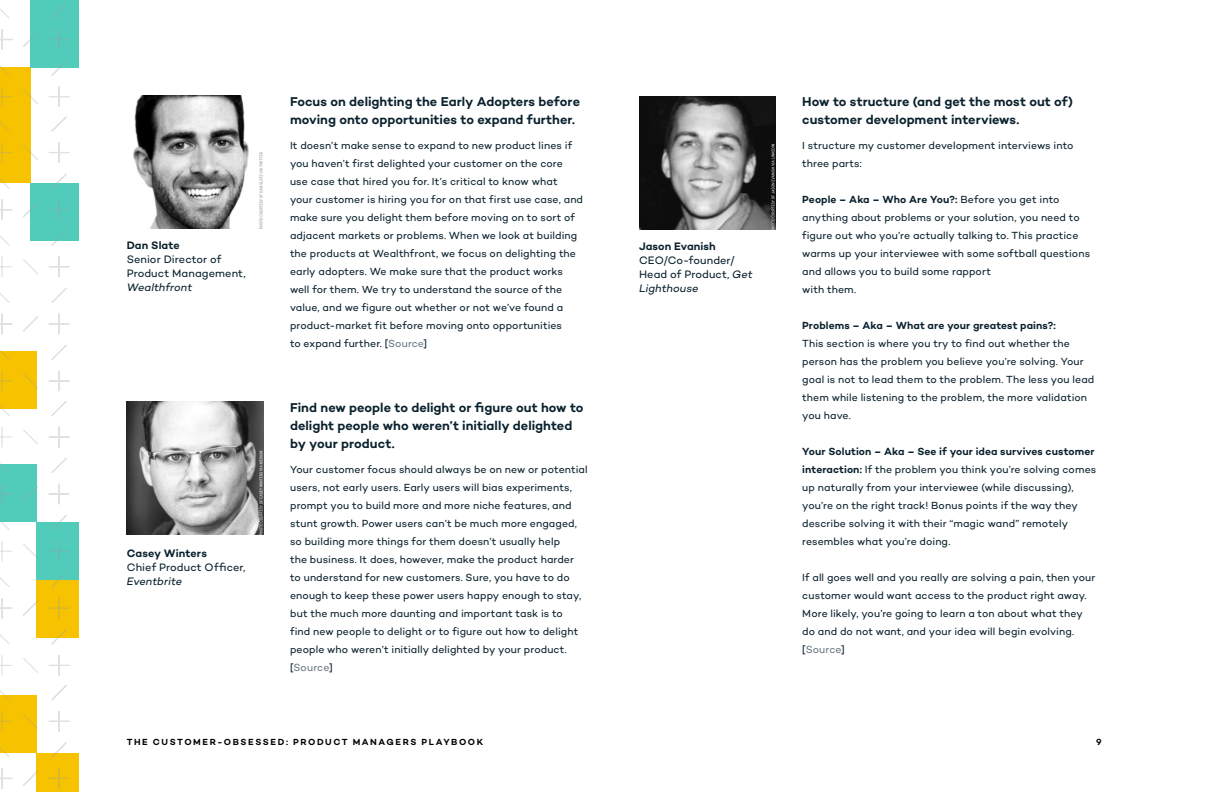
<style>
.page{position:relative;width:1224px;height:792px;background:#fff}
.page>*{position:absolute;margin:0;border:0;box-sizing:border-box;transform-origin:0 0}
.t1{font:600 13px/18px "Campton";color:#0a212e}
.t2{font:11px/14px "Campton";letter-spacing:.005em;color:#0a212e}
.t3{font:600 11px "Campton";letter-spacing:.005em;color:#0a212e}
.t4{font:italic 11px "Campton";letter-spacing:.005em;color:#0a212e}
.t5{font:10.5px/18px "Campton";letter-spacing:.01em;color:#0a212e}
.t6{font:600 10.5px "Campton";letter-spacing:.01em;color:#0a212e}
.t7{font:600 9px "Campton";letter-spacing:.175em;color:#000}
.s1{color:#6a7981}
.s2{font-style:italic}
.s3{font-weight:600}
</style>
<div class="page">
<div style="left:0;top:67px;width:30px;height:58px;background:#f7c200"></div>
<div style="left:0;top:351px;width:37px;height:58px;background:#f7c200"></div>
<svg style="left:0;top:0;width:79px;height:108px"></svg>
<svg style="left:0;top:115px;width:79px;height:277px"></svg>
<svg style="left:0;top:401px;width:79px;height:275px"></svg>
<svg style="left:0;top:685px;width:79px;height:107px"></svg>
<img style="left:133px;top:96px;width:130px;height:132px">
<img style="left:127px;top:402px;width:136px;height:132px">
<img style="left:639px;top:97px;width:136px;height:132px">
<p class="t3" style="left:127px;top:239px;width:55px">Dan Slate</p>
<p class="t2" style="left:127px;top:252px;width:120px">Senior Director of<br>Product Management,</p>
<p class="t4" style="left:127px;top:281px;width:67px">Wealthfront</p>
<p class="t3" style="left:127px;top:547px;width:82px">Casey Winters</p>
<p class="t2" style="left:127px;top:560px;width:120px">Chief Product Officer,</p>
<p class="t4" style="left:127px;top:575px;width:57px">Eventbrite</p>
<p class="t1" style="left:290px;top:93px;width:292px">Focus on delighting the Early Adopters before moving onto opportunities to expand further.</p>
<p class="t5" style="left:290px;top:136px;width:295px">It doesn’t make sense to expand to new product lines if you haven’t first delighted your customer on the core use case that hired you for. It’s critical to know what<br>your customer is hiring you for on that first use case, and make sure you delight them before moving on to sort of adjacent markets or problems. When we look at building the products at Wealthfront, we focus on delighting the early adopters. We make sure that the product works well for them. We try to understand the source of the value, and we figure out whether or not we’ve found a product-market fit before moving onto opportunities<br>to expand further. [<span class="s1">Source</span>]</p>
<p class="t1" style="left:290px;top:399px;width:295px">Find new people to delight or figure out how to delight people who weren’t initially delighted by your product.</p>
<p class="t5" style="left:290px;top:460px;width:299px">Your customer focus should always be on new or potential users, not early users. Early users will bias experiments, prompt you to build more and more niche features, and stunt growth. Power users can’t be much more engaged, so building more things for them doesn’t usually help<br>the business. It does, however, make the product harder<br>to understand for new customers. Sure, you have to do enough to keep these power users happy enough to stay, but the much more daunting and important task is to<br>find new people to delight or to figure out how to delight people who weren’t initially delighted by your product. [<span class="s1">Source</span>]</p>
<p class="t3" style="left:639px;top:239px;width:78px">Jason Evanish</p>
<p class="t2" style="left:639px;top:253px;width:115px">CEO/Co-founder/<br>Head of Product, <span class="s2">Get<br>Lighthouse</span></p>
<p class="t1" style="left:802px;top:93px;width:272px">How to structure (and get the most out of) customer development interviews.</p>
<p class="t5" style="left:802px;top:136px;width:273px">I structure my customer development interviews into three parts:</p>
<p class="t5" style="left:802px;top:190px;width:289px"><span class="s3">People – Aka – Who Are You?:</span> Before you get into anything about problems or your solution, you need to figure out who you’re actually talking to. This practice warms up your interviewee with some softball questions and allows you to build some rapport<br>with them.</p>
<p class="t6" style="left:802px;top:319px;width:255px">Problems – Aka – What are your greatest pains?:</p>
<p class="t5" style="left:802px;top:334px;width:294px">This section is where you try to find out whether the person has the problem you believe you’re solving. Your goal is not to lead them to the problem. The less you lead them while listening to the problem, the more validation you have.</p>
<p class="t5" style="left:802px;top:442px;width:296px"><span class="s3">Your Solution – Aka – See if your idea survives customer interaction:</span> If the problem you think you’re solving comes up naturally from your interviewee (while discussing), you’re on the right track! Bonus points if the way they describe solving it with their “magic wand” remotely resembles what you’re doing.</p>
<p class="t5" style="left:802px;top:568px;width:295px">If all goes well and you really are solving a pain, then your customer would want access to the product right away.<br>More likely, you’re going to learn a ton about what they do and do not want, and your idea will begin evolving. [<span class="s1">Source</span>]</p>
<p class="t7" style="left:127px;top:736px;width:358px">THE CUSTOMER-OBSESSED: PRODUCT MANAGERS PLAYBOOK</p>
<p class="t7" style="left:1096px;top:736px;width:7px">9</p>
</div>
